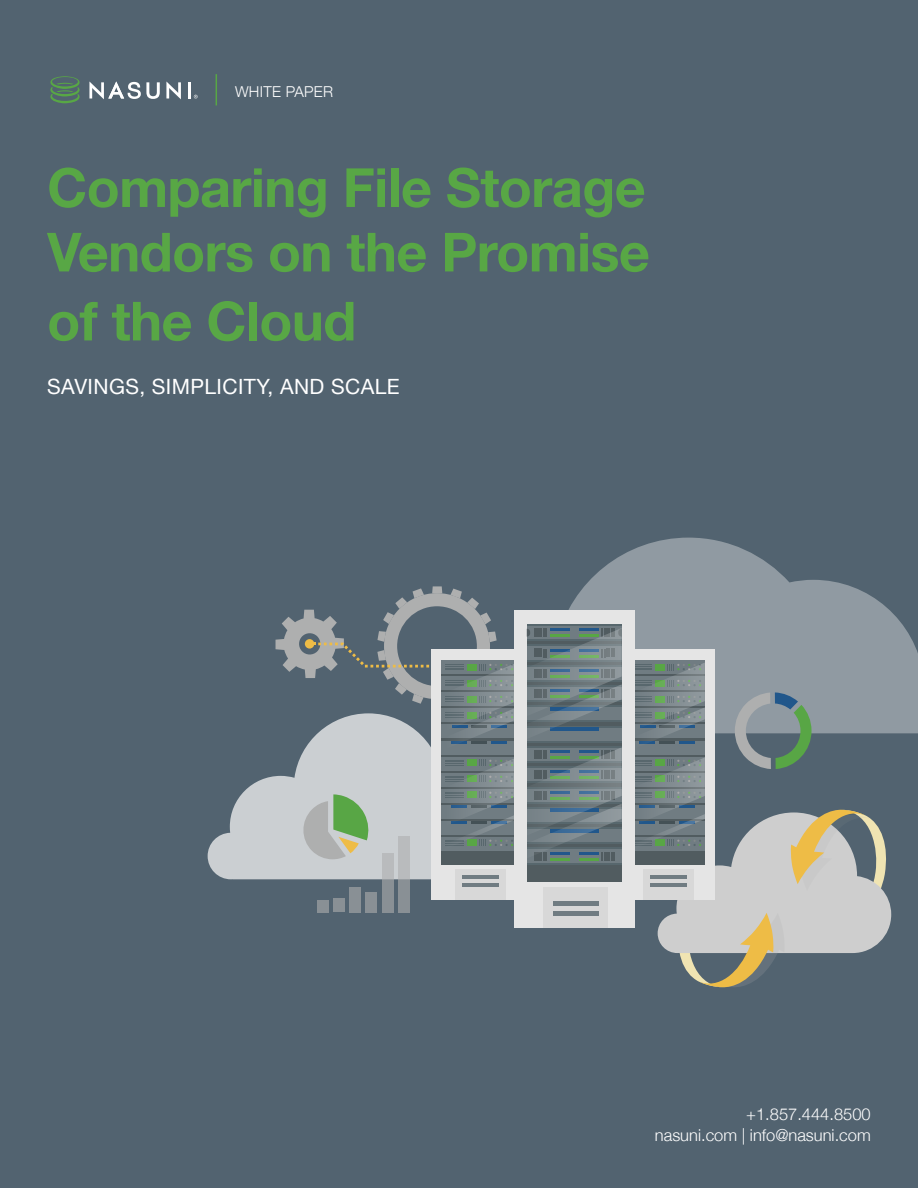
<style>
.page{position:relative;width:918px;height:1188px;background:#526370}
.page>*{position:absolute;margin:0;border:0;box-sizing:border-box;transform-origin:0 0}
.t1{font:700 54px/64.5px "Helvetica Neue";letter-spacing:-.01em;color:#58a745}
.t2{font:21px "Helvetica Neue";letter-spacing:.02em;color:#fff}
.t3{font:300 16.5px/21px "Helvetica Neue";color:#fff;text-align:right}
.t4{font:300 15px "Helvetica Neue";letter-spacing:.02em;color:#fff}
</style>
<div class="page">
<hr style="left:216px;top:74px;width:1px;height:31px;background:#58a745">
<svg style="left:208px;top:751px;width:223px;height:128px;fill:#cbcfd2"></svg>
<div style="left:317px;top:900px;width:11px;height:12px;background:#899095"></div>
<div style="left:333px;top:899px;width:12px;height:13px;background:#899095"></div>
<div style="left:349px;top:887px;width:12px;height:25px;background:#899095"></div>
<div style="left:366px;top:892px;width:11px;height:20px;background:#899095"></div>
<svg style="left:382px;top:853px;width:12px;height:59px"></svg>
<svg style="left:398px;top:836px;width:12px;height:76px"></svg>
<svg style="left:517px;top:538px;width:401px;height:195px;fill:#909aa2"></svg>
<svg style="left:301px;top:794px;width:68px;height:65px;background:#a5ba9e"></svg>
<div style="left:619px;top:650px;width:96px;height:250px;background:#e5e5e5"></div>
<div style="left:630px;top:660px;width:75px;height:14px;background:#707c82"></div>
<svg style="left:635px;top:663px;width:256px;height:325px"></svg>
<hr style="left:650px;top:875px;width:36px;height:4px;background:#707c82">
<hr style="left:650px;top:883px;width:36px;height:4px;background:#707c82">
<div style="left:431px;top:650px;width:96px;height:250px;background:#e5e5e5"></div>
<div style="left:455px;top:869px;width:50px;height:31px;background:#d8d8d8"></div>
<div style="left:442px;top:660px;width:75px;height:204px;background:#515c60"></div>
<div style="left:442px;top:741px;width:75px;height:13px;background:#707c82"></div>
<svg style="left:276px;top:586px;width:241px;height:165px"></svg>
<svg style="left:442px;top:757px;width:72px;height:94px;background:#6e7e80"></svg>
<hr style="left:462px;top:875px;width:36px;height:4px;background:#707c82">
<hr style="left:462px;top:883px;width:36px;height:4px;background:#707c82">
<div style="left:514px;top:611px;width:121px;height:317px;background:#e5e5e5"></div>
<div style="left:527px;top:624px;width:95px;height:257px;background:#515c60"></div>
<div style="left:527px;top:624px;width:95px;height:17px;background:#707c82"></div>
<div style="left:527px;top:726px;width:95px;height:17px;background:#707c82"></div>
<div style="left:527px;top:848px;width:95px;height:17px;background:#707c82"></div>
<hr style="left:527px;top:624px;width:95px;height:2px;background:#57676d">
<hr style="left:527px;top:741px;width:95px;height:2px;background:#57676d">
<hr style="left:527px;top:746px;width:95px;height:2px;background:#57676d">
<hr style="left:527px;top:863px;width:95px;height:2px;background:#57676d">
<svg style="left:527px;top:628px;width:95px;height:103px"></svg>
<svg style="left:527px;top:747px;width:95px;height:114px"></svg>
<div style="left:544px;top:888px;width:64px;height:40px;background:#d8d8d8"></div>
<div style="left:553px;top:901px;width:46px;height:5px;background:#707c82"></div>
<div style="left:553px;top:911px;width:46px;height:5px;background:#707c82"></div>
<svg style="left:50px;top:76px;width:30px;height:27px"></svg>
<svg style="left:194px;top:95px;width:4px;height:4px"></svg>
<svg style="left:166px;top:81px;width:15px;height:18px"></svg>
<hr style="left:188px;top:82px;width:3px;height:17px;background:#fff">
<svg style="left:89px;top:81px;width:71px;height:18px"></svg>
<p class="t4" style="left:235px;top:80px;width:100px">WHITE PAPER</p>
<p class="t1" style="left:47px;top:157px;width:604px">Comparing File Storage<br>Vendors on the Promise</p>
<p class="t1" style="left:47px;top:290px;width:311px">of the Cloud</p>
<p class="t2" style="left:47px;top:372px;width:354px">SAVINGS, SIMPLICITY, AND SCALE</p>
<p class="t3" style="left:655px;top:1102px;width:217px">+1.857.444.8500<br>nasuni.com | info@nasuni.com</p>
</div>
